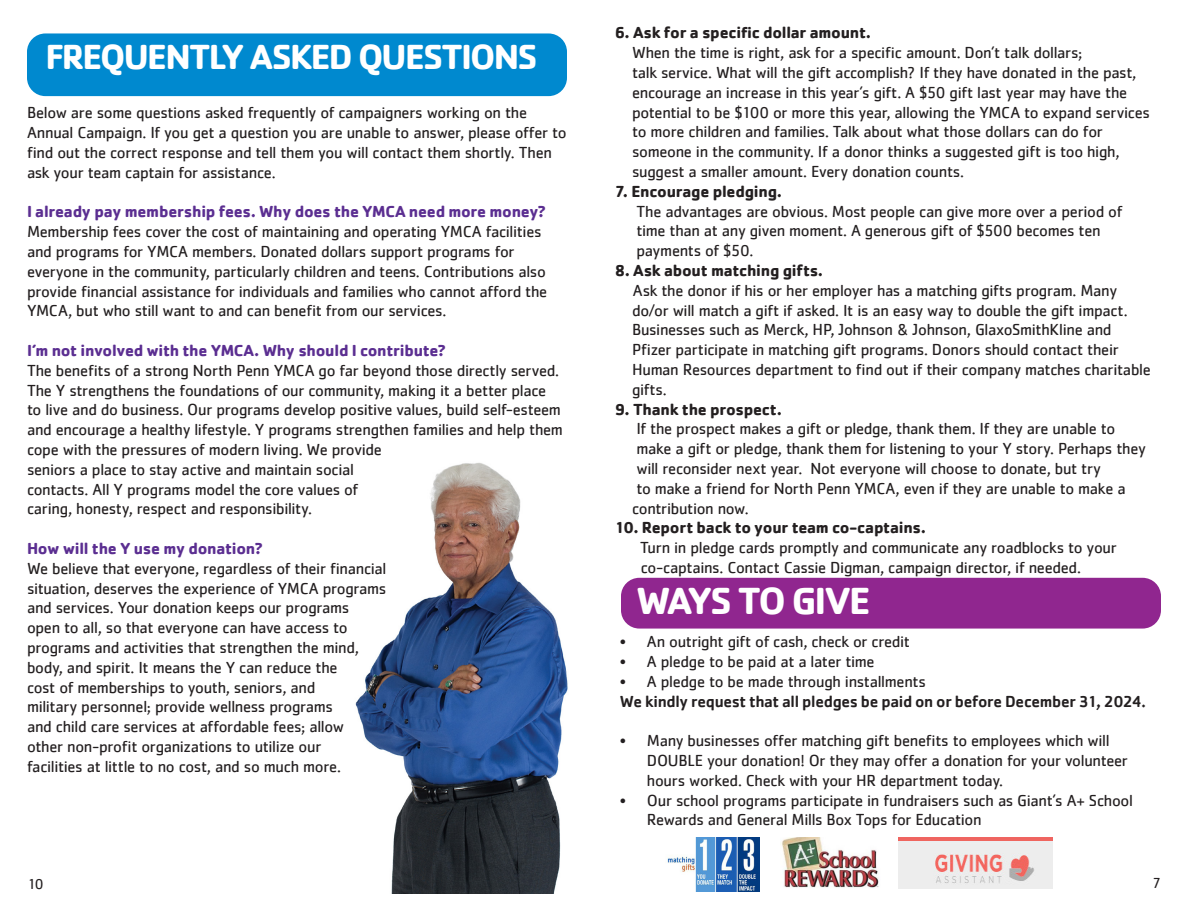
<style>
.page{position:relative;width:1188px;height:918px;background:#fff}
.page>*{position:absolute;margin:0;border:0;box-sizing:border-box;transform-origin:0 0}
.t1{font:700 39px "Cachet";letter-spacing:-.055em;color:#fff}
.t2{font:700 36px "Cachet";letter-spacing:-.05em;color:#fff}
.t3{font:16.5px/19.8px "Cachet";letter-spacing:-.02em;color:#231f20}
.t4{font:700 16.5px "Cachet";letter-spacing:-.015em;color:#5b2e91}
.t5{font:500 16.5px "Cachet";letter-spacing:-.015em;color:#231f20}
.t6{font:700 16.5px "Cachet";letter-spacing:-.015em;color:#231f20}
.t7{font:15px "Cachet";color:#231f20}
.s1{font-weight:700}
</style>
<div class="page">
<img style="left:355px;top:462px;width:305px;height:431px">
<img style="left:899px;top:838px;width:154px;height:51px">
<img style="left:781px;top:838px;width:98px;height:50px">
<img style="left:667px;top:838px;width:93px;height:54px">
<div style="left:621px;top:578px;width:540px;height:51px;background:#90268f;border-radius:18px"></div>
<div style="left:27px;top:33px;width:540px;height:63px;background:#0089cf;border-radius:18px"></div>
<p class="t2" style="left:45px;top:34px;width:494px">FREQUENTLY ASKED QUESTIONS</p>
<p class="t3" style="left:27px;top:103px;width:541px">Below are some questions asked frequently of campaigners working on the Annual Campaign. If you get a question you are unable to answer, please offer to find out the correct response and tell them you will contact them shortly. Then ask your team captain for assistance.</p>
<p class="t4" style="left:27px;top:201px;width:521px">I already pay membership fees. Why does the YMCA need more money?</p>
<p class="t3" style="left:27px;top:222px;width:522px">Membership fees cover the cost of maintaining and operating YMCA facilities and programs for YMCA members. Donated dollars support programs for everyone in the community, particularly children and teens. Contributions also provide financial assistance for individuals and families who cannot afford the YMCA, but who still want to and can benefit from our services.</p>
<p class="t4" style="left:27px;top:340px;width:421px">I’m not involved with the YMCA. Why should I contribute?</p>
<p class="t3" style="left:27px;top:360px;width:537px">The benefits of a strong North Penn YMCA go far beyond those directly served.<br>The Y strengthens the foundations of our community, making it a better place to live and do business. Our programs develop positive values, build self-esteem and encourage a healthy lifestyle. Y programs strengthen families and help them cope with the pressures of modern living. We provide</p>
<p class="t3" style="left:27px;top:459px;width:329px">seniors a place to stay active and maintain social</p>
<p class="t3" style="left:27px;top:479px;width:333px">contacts. All Y programs model the core values of caring, honesty, respect and responsibility.</p>
<p class="t4" style="left:27px;top:538px;width:237px">How will the Y use my donation?</p>
<p class="t3" style="left:27px;top:558px;width:361px">We believe that everyone, regardless of their financial</p>
<p class="t3" style="left:27px;top:578px;width:361px">situation, deserves the experience of YMCA programs</p>
<p class="t3" style="left:27px;top:598px;width:324px">and services. Your donation keeps our programs</p>
<p class="t3" style="left:27px;top:618px;width:322px">open to all, so that everyone can have access to</p>
<p class="t3" style="left:27px;top:637px;width:333px">programs and activities that strengthen the mind,</p>
<p class="t3" style="left:27px;top:657px;width:312px">body, and spirit. It means the Y can reduce the</p>
<p class="t3" style="left:27px;top:677px;width:290px">cost of memberships to youth, seniors, and</p>
<p class="t3" style="left:27px;top:697px;width:308px">military personnel; provide wellness programs</p>
<p class="t3" style="left:27px;top:717px;width:319px">and child care services at affordable fees; allow</p>
<p class="t3" style="left:27px;top:736px;width:296px">other non-profit organizations to utilize our</p>
<p class="t3" style="left:27px;top:756px;width:316px">facilities at little to no cost, and so much more.</p>
<p class="t3" style="left:632px;top:23px;width:452px;text-indent:-17px"><span class="s1">6. Ask for a specific dollar amount.<br></span>When the time is right, ask for a specific amount. Don’t talk dollars;</p>
<p class="t3" style="left:632px;top:62px;width:506px">talk service. What will the gift accomplish? If they have donated in the past,</p>
<p class="t3" style="left:632px;top:82px;width:497px">encourage an increase in this year’s gift. A $50 gift last year may have the</p>
<p class="t3" style="left:632px;top:102px;width:519px">potential to be $100 or more this year, allowing the YMCA to expand services</p>
<p class="t3" style="left:632px;top:122px;width:472px">to more children and families. Talk about what those dollars can do for</p>
<p class="t3" style="left:632px;top:142px;width:489px">someone in the community. If a donor thinks a suggested gift is too high,</p>
<p class="t3" style="left:632px;top:161px;width:333px">suggest a smaller amount. Every donation counts.</p>
<p class="t3" style="left:636px;top:181px;width:487px;text-indent:-22px"><span class="s1">7. Encourage pledging.<br></span>The advantages are obvious. Most people can give more over a period of</p>
<p class="t3" style="left:636px;top:221px;width:466px">time than at any given moment. A generous gift of $500 becomes ten</p>
<p class="t3" style="left:636px;top:241px;width:118px">payments of $50.</p>
<p class="t3" style="left:633px;top:260px;width:486px;text-indent:-18px"><span class="s1">8. Ask about matching gifts.<br></span>Ask the donor if his or her employer has a matching gifts program. Many</p>
<p class="t3" style="left:632px;top:300px;width:497px">do/or will match a gift if asked. It is an easy way to double the gift impact.</p>
<p class="t3" style="left:632px;top:320px;width:481px">Businesses such as Merck, HP, Johnson &amp; Johnson, GlaxoSmithKline and</p>
<p class="t3" style="left:632px;top:340px;width:488px">Pfizer participate in matching gift programs. Donors should contact their</p>
<p class="t3" style="left:632px;top:359px;width:520px">Human Resources department to find out if their company matches charitable</p>
<p class="t3" style="left:632px;top:379px;width:36px">gifts.</p>
<p class="t3" style="left:636px;top:399px;width:480px;text-indent:-22px"><span class="s1">9. Thank the prospect.<br></span>If the prospect makes a gift or pledge, thank them. If they are unable to</p>
<p class="t3" style="left:636px;top:439px;width:511px">make a gift or pledge, thank them for listening to your Y story. Perhaps they</p>
<p class="t3" style="left:636px;top:458px;width:466px">will reconsider next year. Not everyone will choose to donate, but try</p>
<p class="t3" style="left:636px;top:478px;width:491px">to make a friend for North Penn YMCA, even if they are unable to make a</p>
<p class="t3" style="left:632px;top:498px;width:118px">contribution now.</p>
<p class="t6" style="left:615px;top:517px;width:313px">10. Report back to your team co-captains.</p>
<p class="t3" style="left:640px;top:538px;width:478px">Turn in pledge cards promptly and communicate any roadblocks to your</p>
<p class="t3" style="left:641px;top:557px;width:442px">co-captains. Contact Cassie Digman, campaign director, if needed.</p>
<p class="t1" style="left:636px;top:575px;width:236px">WAYS TO GIVE</p>
<p class="t3" style="left:620px;top:631px;width:292px">• An outright gift of cash, check or credit</p>
<p class="t3" style="left:620px;top:651px;width:256px">• A pledge to be paid at a later time</p>
<p class="t3" style="left:620px;top:671px;width:307px">• A pledge to be made through installments</p>
<p class="t5" style="left:620px;top:691px;width:528px">We kindly request that all pledges be paid on or before December 31, 2024.</p>
<p class="t3" style="left:647px;top:730px;width:483px;text-indent:-27px">• Many businesses offer matching gift benefits to employees which will<br>DOUBLE your donation! Or they may offer a donation for your volunteer hours worked. Check with your HR department today.</p>
<p class="t3" style="left:647px;top:790px;width:488px;text-indent:-27px">• Our school programs participate in fundraisers such as Giant’s A+ School<br>Rewards and General Mills Box Tops for Education</p>
<p class="t7" style="left:27px;top:876px;width:18px">10</p>
<p class="t7" style="left:1152px;top:874px;width:10px">7</p>
</div>
